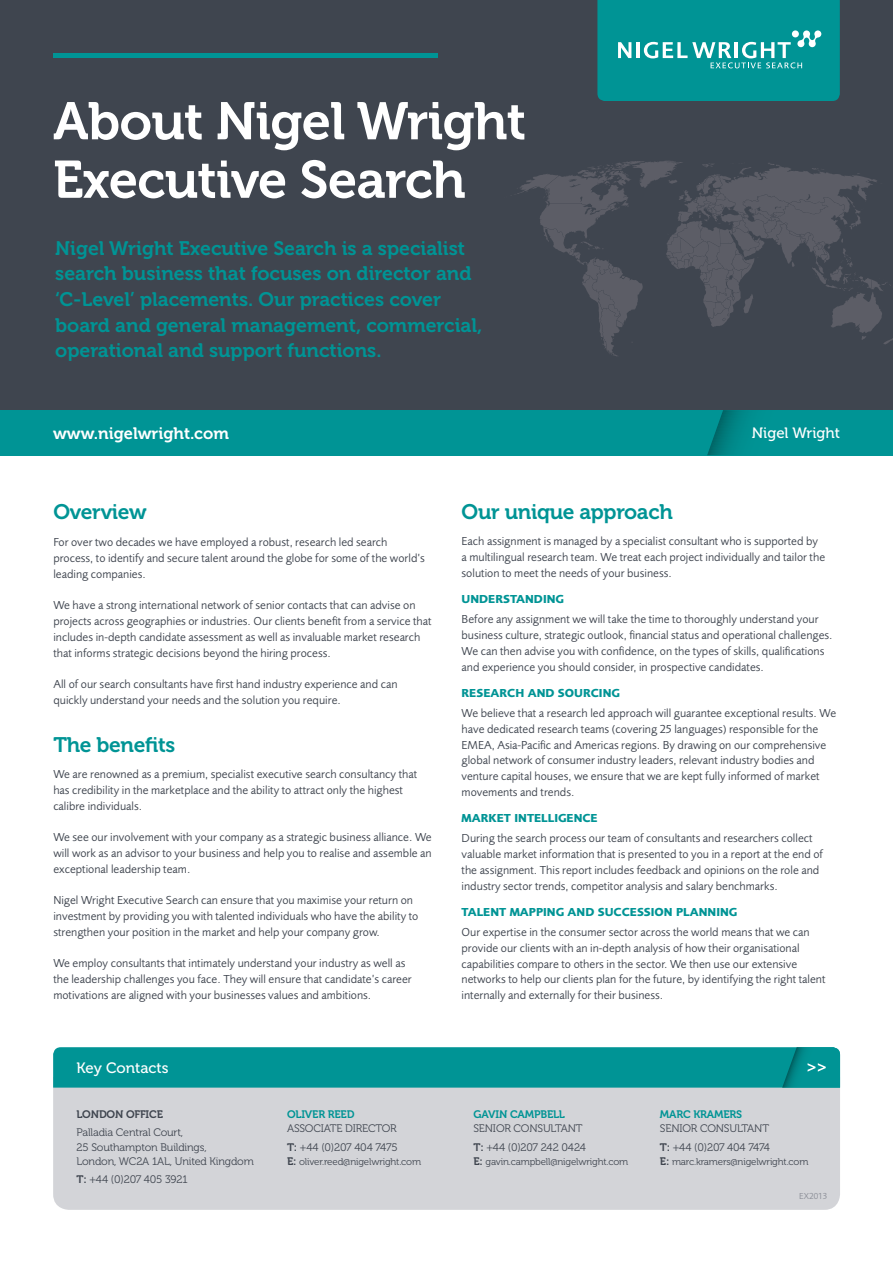
<style>
.page{position:relative;width:893px;height:1263px;background:#fff}
.page>*{position:absolute;margin:0;border:0;box-sizing:border-box;transform-origin:0 0}
.t1{font:52.5px/58.5px "Museo 700";letter-spacing:-.015em;color:#fff}
.t2{font:21px "Museo 700";letter-spacing:-.015em;color:#009495}
.t3{font:19.5px/25.5px "Museo 700";color:#009495}
.t4{font:16.5px "Museo 700";color:#fff}
.t5{font:15px "Museo 500";color:#fff}
.t6{font:12px/15.8px "Foundry Sans";color:#3f454f}
.t7{font:700 12px "Foundry Sans";color:#009495}
.t8{font:10.8px/18.5px "Museo 300";letter-spacing:-.015em;color:#3f454f}
.t9{font:10.8px "Museo 700";letter-spacing:-.015em;color:#009495}
.t10{font:10.8px "Museo 700";letter-spacing:-.015em;color:#3f454f}
.t11{font:9.75px "Museo 300";letter-spacing:-.015em;color:#3f454f}
.t12{font:9px "Foundry Sans";letter-spacing:.005em;color:#8c8f98}
.s1{font-family:"Museo 700"}
.s2{font-family:"Museo 700";font-size:10.8px}
</style>
<div class="page">
<div style="left:53px;top:1087px;width:787px;height:123px;background:#d3d4d8"></div>
<div style="left:53px;top:1047px;width:787px;height:40px;background:#009495"></div>
<div style="left:0;top:0;width:893px;height:455px;background:#3f454f"></div>
<svg style="left:517px;top:161px;width:376px;height:195px"></svg>
<hr style="left:53px;top:53px;width:385px;height:4px;background:#009495">
<div style="left:0;top:410px;width:893px;height:45px;background:#009495"></div>
<svg style="left:707px;top:410px;width:39px;height:45px"></svg>
<svg style="left:597px;top:0;width:243px;height:101px;background:#109a9b"></svg>
<h1 class="t1" style="left:53px;top:93px;width:474px">About Nigel Wright<br>Executive Search</h1>
<h3 class="t3" style="left:55px;top:236px;width:429px">Nigel Wright Executive Search is a specialist search business that focuses on director and ‘C-Level’ placements. Our practices cover board and general management, commercial, operational and support functions.</h3>
<h3 class="t4" style="left:53px;top:424px;width:177px">www.nigelwright.com</h3>
<p class="t5" style="left:752px;top:425px;width:90px">Nigel Wright</p>
<h2 class="t2" style="left:53px;top:500px;width:95px">Overview</h2>
<p class="t6" style="left:53px;top:534px;width:373px">For over two decades we have employed a robust, research led search process, to identify and secure talent around the globe for some of the world’s leading companies.</p>
<p class="t6" style="left:53px;top:597px;width:380px">We have a strong international network of senior contacts that can advise on projects across geographies or industries. Our clients benefit from a service that includes in-depth candidate assessment as well as invaluable market research that informs strategic decisions beyond the hiring process.</p>
<p class="t6" style="left:53px;top:676px;width:346px">All of our search consultants have first hand industry experience and can quickly understand your needs and the solution you require.</p>
<h2 class="t2" style="left:53px;top:733px;width:124px">The benefits</h2>
<p class="t6" style="left:53px;top:766px;width:365px">We are renowned as a premium, specialist executive search consultancy that has credibility in the marketplace and the ability to attract only the highest calibre individuals.</p>
<p class="t6" style="left:53px;top:829px;width:380px;text-align:justify">We see our involvement with your company as a strategic business alliance. We will work as an advisor to your business and help you to realise and assemble an exceptional leadership team.</p>
<p class="t6" style="left:53px;top:892px;width:367px">Nigel Wright Executive Search can ensure that you maximise your return on investment by providing you with talented individuals who have the ability to strengthen your position in the market and help your company grow.</p>
<p class="t6" style="left:53px;top:955px;width:360px">We employ consultants that intimately understand your industry as well as the leadership challenges you face. They will ensure that candidate’s career motivations are aligned with your businesses values and ambitions.</p>
<p class="t5" style="left:77px;top:1060px;width:94px">Key Contacts</p>
<p class="t10" style="left:77px;top:1108px;width:15px">London</p>
<p class="t10" style="left:126px;top:1108px;width:38px">OFFICE</p>
<p class="t8" style="left:77px;top:1126px;width:179px;line-height:14.2px">Palladia Central Court,<br>25 Southampton Buildings,<br>London, WC2A 1AL, United Kingdom</p>
<p class="t8" style="left:77px;top:1171px;width:113px"><span class="s1">T:</span> +44 (0)207 405 3921</p>
<p class="t9" style="left:287px;top:1108px;width:49px">Oliver reed</p>
<p class="t8" style="left:287px;top:1119px;width:15px">Assoc</p>
<p class="t8" style="left:321px;top:1119px;width:11px">iate</p>
<p class="t8" style="left:287px;top:1119px;width:112px;text-indent:58px">Director<br><span class="s1">T:</span> +44 (0)207 404 7475</p>
<p class="t11" style="left:287px;top:1156px;width:136px"><span class="s2">E:</span> oliver.reed@nigelwright.com</p>
<h2 class="t2" style="left:462px;top:500px;width:213px">Our unique approach</h2>
<p class="t6" style="left:462px;top:533px;width:365px">Each assignment is managed by a specialist consultant who is supported by a multilingual research team. We treat each project individually and tailor the solution to meet the needs of your business.</p>
<p class="t7" style="left:462px;top:592px;width:104px">UNDERSTANDING</p>
<p class="t6" style="left:462px;top:611px;width:372px">Before any assignment we will take the time to thoroughly understand your business culture, strategic outlook, financial status and operational challenges.<br>We can then advise you with confidence, on the types of skills, qualifications and experience you should consider, in prospective candidates.</p>
<p class="t7" style="left:462px;top:686px;width:160px">RESEARCH AND SOURCING</p>
<p class="t6" style="left:462px;top:705px;width:376px">We believe that a research led approach will guarantee exceptional results. We have dedicated research teams (covering 25 languages) responsible for the EMEA, Asia-Pacific and Americas regions. By drawing on our comprehensive global network of consumer industry leaders, relevant industry bodies and venture capital houses, we ensure that we are kept fully informed of market movements and trends.</p>
<p class="t7" style="left:462px;top:811px;width:138px">MARKET INTELLIGENCE</p>
<p class="t6" style="left:462px;top:830px;width:363px">During the search process our team of consultants and researchers collect valuable market information that is presented to you in a report at the end of the assignment. This report includes feedback and opinions on the role and industry sector trends, competitor analysis and salary benchmarks.</p>
<p class="t7" style="left:462px;top:905px;width:277px">TALENT MAPPING AND SUCCESSION PLANNING</p>
<p class="t6" style="left:462px;top:924px;width:365px">Our expertise in the consumer sector across the world means that we can provide our clients with an in-depth analysis of how their organisational capabilities compare to others in the sector. We then use our extensive networks to help our clients plan for the future, by identifying the right talent internally and externally for their business.</p>
<p class="t9" style="left:473px;top:1108px;width:93px">GAVIN CAMPBELL</p>
<p class="t8" style="left:473px;top:1119px;width:71px">Senior Consulta</p>
<p class="t8" style="left:473px;top:1119px;width:114px;text-indent:94px">nt<br><span class="s1">T:</span> +44 (0)207 242 0424</p>
<p class="t11" style="left:473px;top:1156px;width:156px"><span class="s2">E:</span> gavin.campbell@nigelwright.com</p>
<p class="t9" style="left:660px;top:1108px;width:84px">MARC KRAMERS</p>
<p class="t8" style="left:660px;top:1119px;width:71px">Senior Consulta</p>
<p class="t8" style="left:660px;top:1119px;width:112px;text-indent:94px">nt<br><span class="s1">T:</span> +44 (0)207 404 7474</p>
<p class="t11" style="left:660px;top:1156px;width:150px"><span class="s2">E:</span> marc.kramers@nigelwright.com</p>
<p class="t12" style="left:799px;top:1191px;width:30px">EX2013</p>
</div>
